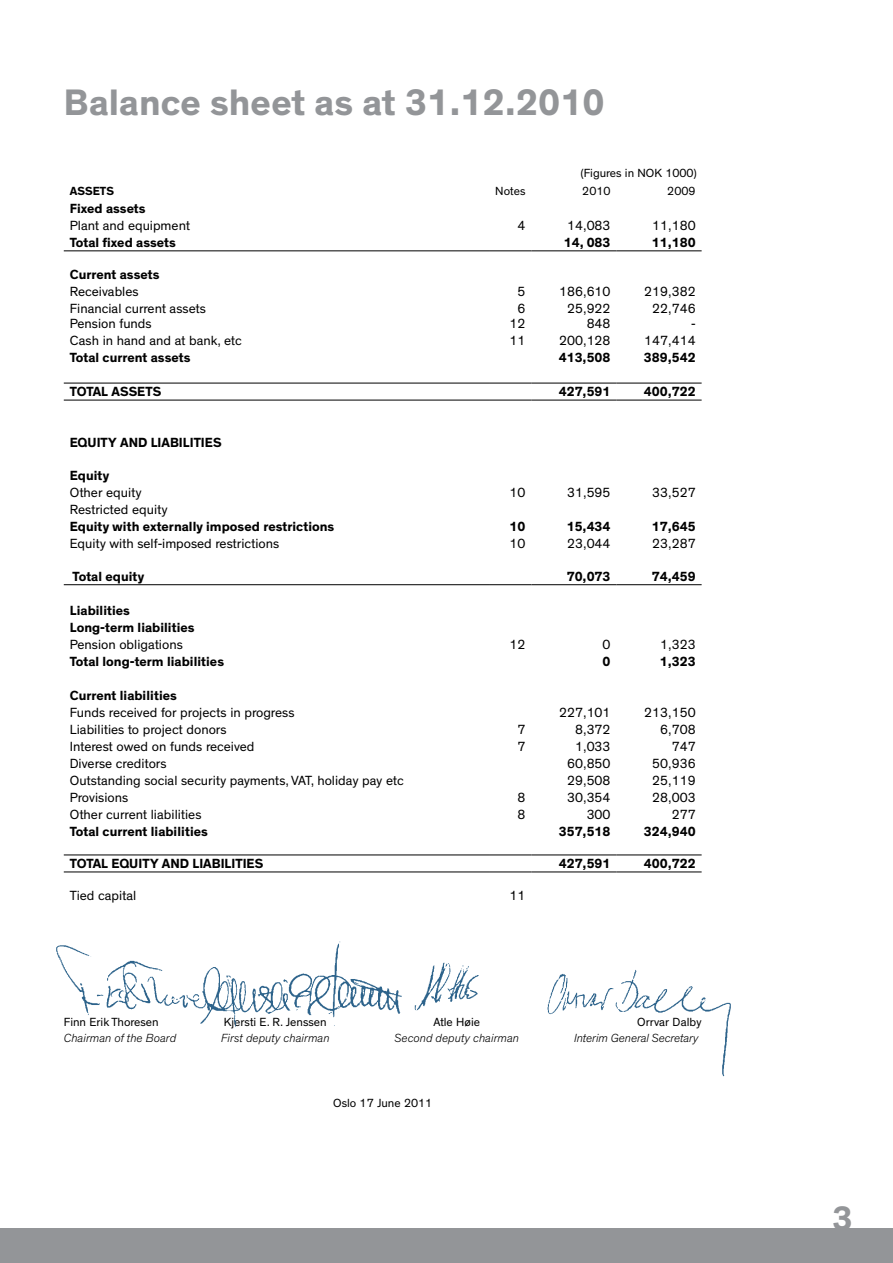
<style>
.page{position:relative;width:893px;height:1263px;background:#fff}
.page>*{position:absolute;margin:0;border:0;box-sizing:border-box;transform-origin:0 0}
.t1{font:700 37.5px "Theinhardt";color:#939598}
.t2{font:700 34.5px "Theinhardt";color:#939598}
.t3{font:13.5px "Theinhardt";color:#000}
.t4{font:700 13.5px/17px "Theinhardt";color:#000}
.t5{font:12px "Theinhardt";color:#000}
.t6{font:italic 300 12px "Theinhardt";letter-spacing:.005em;color:#000}
.t7{font:700 12px "Theinhardt";color:#000}
</style>
<div class="page">
<hr style="left:64px;top:250px;width:425px;height:1px;background:#000">
<hr style="left:489px;top:250px;width:42px;height:1px;background:#000">
<hr style="left:531px;top:250px;width:86px;height:1px;background:#000">
<hr style="left:617px;top:250px;width:85px;height:1px;background:#000">
<hr style="left:64px;top:383px;width:425px;height:1px;background:#000">
<hr style="left:489px;top:383px;width:42px;height:1px;background:#000">
<hr style="left:531px;top:383px;width:86px;height:1px;background:#000">
<hr style="left:617px;top:383px;width:85px;height:1px;background:#000">
<hr style="left:64px;top:400px;width:425px;height:1px;background:#000">
<hr style="left:489px;top:400px;width:42px;height:1px;background:#000">
<hr style="left:531px;top:400px;width:86px;height:1px;background:#000">
<hr style="left:617px;top:400px;width:85px;height:1px;background:#000">
<hr style="left:64px;top:584px;width:425px;height:1px;background:#000">
<hr style="left:489px;top:584px;width:42px;height:1px;background:#000">
<hr style="left:531px;top:584px;width:86px;height:1px;background:#000">
<hr style="left:617px;top:584px;width:85px;height:1px;background:#000">
<hr style="left:64px;top:854px;width:425px;height:1px;background:#000">
<hr style="left:489px;top:854px;width:42px;height:1px;background:#000">
<hr style="left:531px;top:854px;width:86px;height:1px;background:#000">
<hr style="left:617px;top:854px;width:85px;height:1px;background:#000">
<hr style="left:64px;top:871px;width:425px;height:1px;background:#000">
<hr style="left:489px;top:871px;width:42px;height:1px;background:#000">
<hr style="left:531px;top:871px;width:86px;height:1px;background:#000">
<hr style="left:617px;top:871px;width:85px;height:1px;background:#000">
<img style="left:56px;top:941px;width:675px;height:136px">
<div style="left:0;top:1229px;width:893px;height:34px;background:#939598"></div>
<h1 class="t1" style="left:64px;top:79px;width:542px">Balance sheet as at 31.12.2010</h1>
<p class="t5" style="left:580px;top:166px;width:118px">(Figures in NOK 1000)</p>
<p class="t7" style="left:70px;top:183px;width:16px">ASSETS</p>
<p class="t5" style="left:495px;top:184px;width:32px">Notes</p>
<p class="t5" style="left:582px;top:184px;width:30px">2010</p>
<p class="t5" style="left:667px;top:184px;width:30px">2009</p>
<p class="t4" style="left:70px;top:200px;width:77px">Fixed assets</p>
<p class="t3" style="left:70px;top:217px;width:122px">Plant and equipment</p>
<p class="t3" style="left:518px;top:217px;width:9px">4</p>
<p class="t3" style="left:567px;top:217px;width:45px">14,083</p>
<p class="t3" style="left:652px;top:217px;width:45px">11,180</p>
<p class="t4" style="left:70px;top:234px;width:108px">Total fixed assets</p>
<p class="t4" style="left:564px;top:234px;width:48px">14, 083</p>
<p class="t4" style="left:652px;top:234px;width:45px">11,180</p>
<p class="t4" style="left:70px;top:266px;width:91px">Current assets</p>
<p class="t3" style="left:70px;top:283px;width:70px">Receivables</p>
<p class="t3" style="left:518px;top:283px;width:9px">5</p>
<p class="t3" style="left:559px;top:283px;width:53px">186,610</p>
<p class="t3" style="left:644px;top:283px;width:53px">219,382</p>
<p class="t3" style="left:70px;top:300px;width:138px">Financial current assets</p>
<p class="t3" style="left:518px;top:300px;width:9px">6</p>
<p class="t3" style="left:567px;top:300px;width:45px">25,922</p>
<p class="t3" style="left:652px;top:300px;width:45px">22,746</p>
<p class="t3" style="left:70px;top:316px;width:83px">Pension funds</p>
<p class="t3" style="left:510px;top:316px;width:17px">12</p>
<p class="t3" style="left:587px;top:316px;width:25px">848</p>
<p class="t3" style="left:691px;top:316px;width:6px">-</p>
<p class="t3" style="left:70px;top:333px;width:173px">Cash in hand and at bank, etc</p>
<p class="t3" style="left:510px;top:333px;width:17px">11</p>
<p class="t3" style="left:559px;top:333px;width:53px">200,128</p>
<p class="t3" style="left:644px;top:333px;width:53px">147,414</p>
<p class="t4" style="left:70px;top:349px;width:122px">Total current assets</p>
<p class="t4" style="left:559px;top:349px;width:53px">413,508</p>
<p class="t4" style="left:644px;top:349px;width:53px">389,542</p>
<p class="t4" style="left:70px;top:383px;width:60px">TOTAL ASSETS</p>
<p class="t4" style="left:559px;top:383px;width:53px">427,591</p>
<p class="t4" style="left:644px;top:383px;width:53px">400,722</p>
<p class="t4" style="left:70px;top:434px;width:117px">EQUITY AND LIABILITIES</p>
<p class="t4" style="left:70px;top:467px;width:41px">Equity</p>
<p class="t3" style="left:70px;top:484px;width:73px">Other equity</p>
<p class="t3" style="left:510px;top:484px;width:17px">10</p>
<p class="t3" style="left:567px;top:484px;width:45px">31,595</p>
<p class="t3" style="left:652px;top:484px;width:45px">33,527</p>
<p class="t3" style="left:70px;top:501px;width:99px">Restricted equity</p>
<p class="t4" style="left:70px;top:518px;width:266px">Equity with externally imposed restrictions</p>
<p class="t4" style="left:510px;top:518px;width:17px">10</p>
<p class="t4" style="left:567px;top:518px;width:45px">15,434</p>
<p class="t4" style="left:652px;top:518px;width:45px">17,645</p>
<p class="t3" style="left:70px;top:535px;width:211px">Equity with self-imposed restrictions</p>
<p class="t3" style="left:510px;top:535px;width:17px">10</p>
<p class="t3" style="left:567px;top:535px;width:45px">23,044</p>
<p class="t3" style="left:652px;top:535px;width:45px">23,287</p>
<p class="t4" style="left:73px;top:568px;width:73px">Total equity</p>
<p class="t4" style="left:567px;top:568px;width:45px">70,073</p>
<p class="t4" style="left:652px;top:568px;width:45px">74,459</p>
<p class="t4" style="left:70px;top:602px;width:126px">Liabilities<br>Long-term liabilities</p>
<p class="t3" style="left:70px;top:636px;width:115px">Pension obligations</p>
<p class="t3" style="left:510px;top:636px;width:17px">12</p>
<p class="t3" style="left:603px;top:636px;width:9px">0</p>
<p class="t3" style="left:660px;top:636px;width:37px">1,323</p>
<p class="t4" style="left:70px;top:653px;width:156px">Total long-term liabilities</p>
<p class="t4" style="left:603px;top:653px;width:9px">0</p>
<p class="t4" style="left:660px;top:653px;width:37px">1,323</p>
<p class="t4" style="left:70px;top:687px;width:109px">Current liabilities</p>
<p class="t3" style="left:70px;top:704px;width:226px">Funds received for projects in progress</p>
<p class="t3" style="left:559px;top:704px;width:53px">227,101</p>
<p class="t3" style="left:644px;top:704px;width:53px">213,150</p>
<p class="t3" style="left:70px;top:721px;width:158px">Liabilities to project donors</p>
<p class="t3" style="left:518px;top:721px;width:9px">7</p>
<p class="t3" style="left:575px;top:721px;width:37px">8,372</p>
<p class="t3" style="left:660px;top:721px;width:37px">6,708</p>
<p class="t3" style="left:70px;top:738px;width:186px">Interest owed on funds received</p>
<p class="t3" style="left:518px;top:738px;width:9px">7</p>
<p class="t3" style="left:575px;top:738px;width:37px">1,033</p>
<p class="t3" style="left:672px;top:738px;width:25px">747</p>
<p class="t3" style="left:70px;top:755px;width:98px">Diverse creditors</p>
<p class="t3" style="left:567px;top:755px;width:45px">60,850</p>
<p class="t3" style="left:652px;top:755px;width:45px">50,936</p>
<p class="t3" style="left:70px;top:772px;width:335px">Outstanding social security payments, VAT, holiday pay etc</p>
<p class="t3" style="left:567px;top:772px;width:45px">29,508</p>
<p class="t3" style="left:652px;top:772px;width:45px">25,119</p>
<p class="t3" style="left:70px;top:789px;width:60px">Provisions</p>
<p class="t3" style="left:518px;top:789px;width:9px">8</p>
<p class="t3" style="left:567px;top:789px;width:45px">30,354</p>
<p class="t3" style="left:652px;top:789px;width:45px">28,003</p>
<p class="t3" style="left:70px;top:806px;width:133px">Other current liabilities</p>
<p class="t3" style="left:518px;top:806px;width:9px">8</p>
<p class="t3" style="left:587px;top:806px;width:25px">300</p>
<p class="t3" style="left:672px;top:806px;width:25px">277</p>
<p class="t4" style="left:70px;top:823px;width:140px">Total current liabilities</p>
<p class="t4" style="left:559px;top:823px;width:53px">357,518</p>
<p class="t4" style="left:644px;top:823px;width:53px">324,940</p>
<p class="t4" style="left:70px;top:855px;width:158px">TOTAL EQUITY AND LIABILITIES</p>
<p class="t4" style="left:559px;top:855px;width:53px">427,591</p>
<p class="t4" style="left:644px;top:855px;width:53px">400,722</p>
<p class="t3" style="left:70px;top:888px;width:68px">Tied capital</p>
<p class="t3" style="left:510px;top:888px;width:17px">11</p>
<p class="t5" style="left:64px;top:1015px;width:96px">Finn Erik Thoresen</p>
<p class="t5" style="left:224px;top:1015px;width:104px">Kjersti E. R. Jenssen</p>
<p class="t5" style="left:434px;top:1015px;width:48px">Atle Høie</p>
<p class="t5" style="left:637px;top:1015px;width:66px">Orrvar Dalby</p>
<p class="t6" style="left:64px;top:1031px;width:114px">Chairman of the Board</p>
<p class="t6" style="left:221px;top:1031px;width:110px">First deputy chairman</p>
<p class="t6" style="left:395px;top:1031px;width:126px">Second deputy chairman</p>
<p class="t6" style="left:574px;top:1031px;width:126px">Interim General Secretary</p>
<p class="t5" style="left:333px;top:1096px;width:101px">Oslo 17 June 2011</p>
<h2 class="t2" style="left:833px;top:1197px;width:22px">3</h2>
</div>
